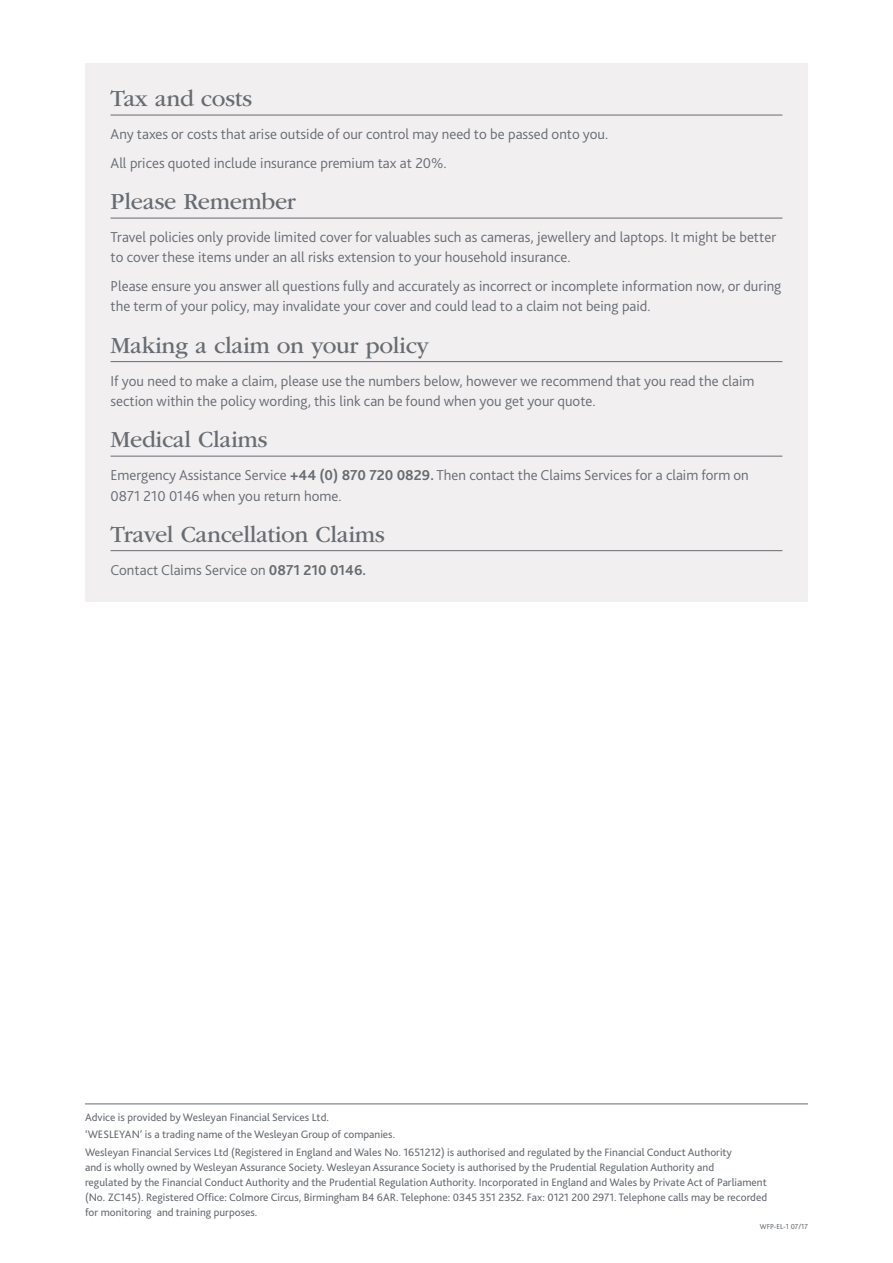
<style>
.page{position:relative;width:893px;height:1263px;background:#fff}
.page>*{position:absolute;margin:0;border:0;box-sizing:border-box;transform-origin:0 0}
.Main_heading_-_SCDD{font:24px "ITC Garamond Std";letter-spacing:-.015em;color:#676c72}
.SCDD_Copy{font:300 15px/20.2px "Bliss 2";color:#676c72}
.Small_print{font:11.25px/15px "Bliss 2";color:#676c72}
.URN_Code{font:7.5px "Bliss 2";color:#676c72}
.s1{font-weight:700}
</style>
<div class="page">
<div style="left:85px;top:64px;width:723px;height:538px;background:#f1eff0"></div>
<hr style="left:111px;top:115px;width:671px;height:1px;background:#676c72">
<hr style="left:111px;top:218px;width:671px;height:1px;background:#676c72">
<hr style="left:111px;top:361px;width:671px;height:1px;background:#676c72">
<hr style="left:111px;top:456px;width:671px;height:1px;background:#676c72">
<hr style="left:111px;top:550px;width:671px;height:1px;background:#676c72">
<hr style="left:85px;top:1103px;width:723px;height:1px;background:#676c72">
<p class="Main_heading_-_SCDD" style="left:111px;top:85px;width:143px">Tax and costs</p>
<p class="SCDD_Copy" style="left:111px;top:124px;width:499px">Any taxes or costs that arise outside of our control may need to be passed onto you.</p>
<p class="SCDD_Copy" style="left:111px;top:152px;width:338px">All prices quoted include insurance premium tax at 20%.</p>
<p class="Main_heading_-_SCDD" style="left:111px;top:189px;width:187px">Please Remember</p>
<p class="SCDD_Copy" style="left:111px;top:227px;width:667px">Travel policies only provide limited cover for valuables such as cameras, jewellery and laptops. It might be better to cover these items under an all risks extension to your household insurance.</p>
<p class="SCDD_Copy" style="left:111px;top:276px;width:672px">Please ensure you answer all questions fully and accurately as incorrect or incomplete information now, or during the term of your policy, may invalidate your cover and could lead to a claim not being paid.</p>
<p class="Main_heading_-_SCDD" style="left:111px;top:332px;width:320px">Making a claim on your policy</p>
<p class="SCDD_Copy" style="left:111px;top:370px;width:645px">If you need to make a claim, please use the numbers below, however we recommend that you read the claim section within the policy wording, this link can be found when you get your quote.</p>
<p class="Main_heading_-_SCDD" style="left:111px;top:427px;width:159px">Medical Claims</p>
<p class="SCDD_Copy" style="left:111px;top:465px;width:640px">Emergency Assistance Service <span class="s1">+44 (0) 870 720 0829.</span> Then contact the Claims Services for a claim form on<br>0871 210 0146 when you return home.</p>
<p class="Main_heading_-_SCDD" style="left:111px;top:521px;width:276px">Travel Cancellation Claims</p>
<p class="SCDD_Copy" style="left:111px;top:559px;width:257px">Contact Claims Service on <span class="s1">0871 210 0146.</span></p>
<p class="Small_print" style="left:85px;top:1110px;width:245px">Advice is provided by Wesleyan Financial Services Ltd.</p>
<p class="Small_print" style="left:85px;top:1127px;width:312px">‘WESLEYAN’ is a trading name of the Wesleyan Group of companies.</p>
<p class="Small_print" style="left:85px;top:1144px;width:684px">Wesleyan Financial Services Ltd (Registered in England and Wales No. 1651212) is authorised and regulated by the Financial Conduct Authority<br>and is wholly owned by Wesleyan Assurance Society. Wesleyan Assurance Society is authorised by the Prudential Regulation Authority and<br>regulated by the Financial Conduct Authority and the Prudential Regulation Authority. Incorporated in England and Wales by Private Act of Parliament (No. ZC145). Registered Office: Colmore Circus, Birmingham B4 6AR. Telephone: 0345 351 2352. Fax: 0121 200 2971. Telephone calls may be recorded for monitoring and training purposes.</p>
<p class="URN_Code" style="left:760px;top:1222px;width:50px">WFP-EL-1 07/17</p>
</div>
